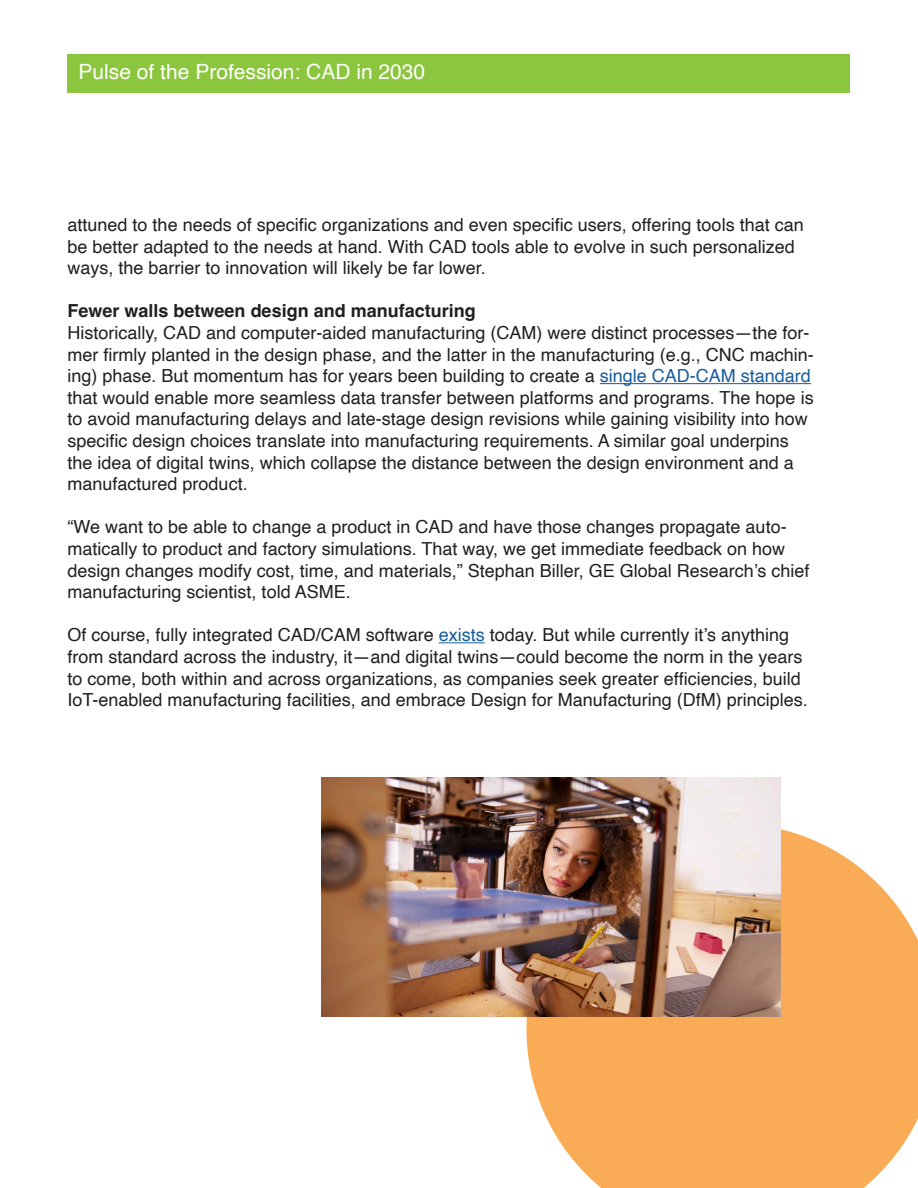
<style>
.page{position:relative;width:918px;height:1188px;background:#fff}
.page>*{position:absolute;margin:0;border:0;box-sizing:border-box;transform-origin:0 0}
.t1{font:21px "Helvetica";color:#fff}
.t2{font:18px/21.6px "Helvetica";color:#231f20}
.t3{font:700 18px "Helvetica";color:#231f20}
.s1{color:#175d9e}
</style>
<div class="page">
<div style="left:67px;top:54px;width:783px;height:38px;background:#8bc63e"></div>
<hr style="left:600px;top:383px;width:211px;height:1px;background:#175d9e">
<hr style="left:439px;top:642px;width:46px;height:1px;background:#175d9e">
<svg style="left:526px;top:824px;width:392px;height:364px;background:#f8b46a"></svg>
<img style="left:321px;top:778px;width:459px;height:238px">
<p class="t1" style="left:79px;top:55px;width:348px">Pulse of the Profession: CAD in 2030</p>
<p class="t2" style="left:68px;top:215px;width:738px">attuned to the needs of specific organizations and even specific users, offering tools that can be better adapted to the needs at hand. With CAD tools able to evolve in such personalized ways, the barrier to innovation will likely be far lower.</p>
<p class="t3" style="left:68px;top:300px;width:410px">Fewer walls between design and manufacturing</p>
<p class="t2" style="left:68px;top:323px;width:748px">Historically, CAD and computer-aided manufacturing (CAM) were distinct processes—the for&shy;mer firmly planted in the design phase, and the latter in the manufacturing (e.g., CNC machin&shy;ing) phase. But momentum has for years been building to create a <span class="s1">single CAD-CAM standard </span>that would enable more seamless data transfer between platforms and programs. The hope is to avoid manufacturing delays and late-stage design revisions while gaining visibility into how specific design choices translate into manufacturing requirements. A similar goal underpins the idea of digital twins, which collapse the distance between the design environment and a manufactured product.</p>
<p class="t2" style="left:68px;top:517px;width:744px">“We want to be able to change a product in CAD and have those changes propagate auto&shy;matically to product and factory simulations. That way, we get immediate feedback on how design changes modify cost, time, and materials,” Stephan Biller, GE Global Research’s chief manufacturing scientist, told ASME.</p>
<p class="t2" style="left:68px;top:625px;width:742px">Of course, fully integrated CAD/CAM software <span class="s1">exists</span> today. But while currently it’s anything from standard across the industry, it—and digital twins—could become the norm in the years to come, both within and across organizations, as companies seek greater efficiencies, build IoT-enabled manufacturing facilities, and embrace Design for Manufacturing (DfM) principles.</p>
</div>
